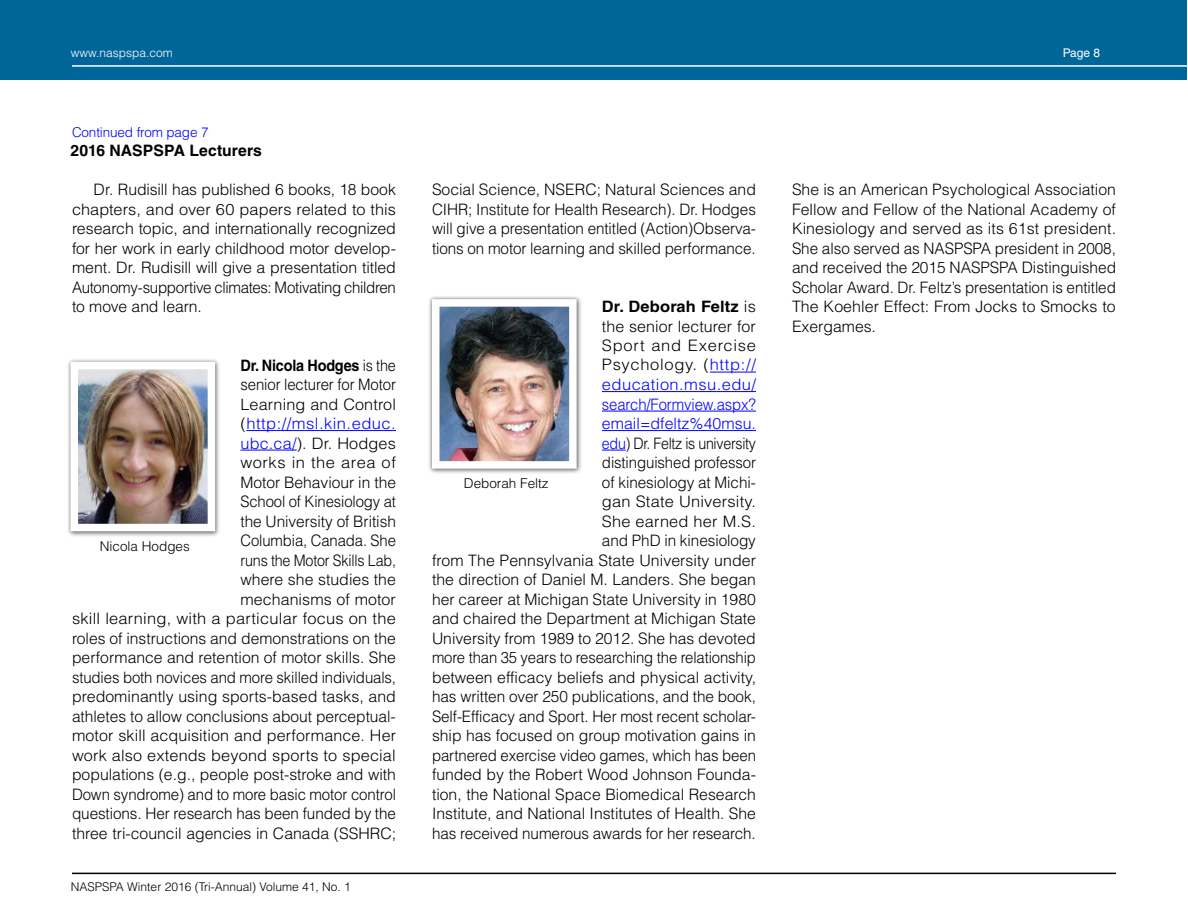
<style>
.page{position:relative;width:1188px;height:918px;background:#fff}
.page>*{position:absolute;margin:0;border:0;box-sizing:border-box;transform-origin:0 0}
.t1{font:300 15.75px/19.5px "Helvetica LT Std";color:#000;text-align:right;scale:1.04 1}
.t2{font:300 15.75px/19.5px "Helvetica LT Std";color:#000;text-align:right;scale:.92 1}
.t3{font:300 15.75px/19.5px "Helvetica LT Std";color:#000;text-align:justify}
.t4{font:700 15.75px "Helvetica LT Std";letter-spacing:.005em;color:#000}
.t5{font:300 13.5px "Helvetica LT Std";color:#000}
.t6{font:300 13.5px "Helvetica LT Std";letter-spacing:-.01em;color:#00f}
.t7{font:300 12px "Helvetica LT Std";color:#000}
.t8{font:300 12px "Helvetica LT Std";color:#fff}
.t9{font:12px "Helvetica LT Std";color:#fff}
.s1{font-weight:700}
.s2{color:#00f}
</style>
<div class="page">
<div style="left:1px;top:1px;width:1186px;height:79px;background:#069"></div>
<hr style="left:72px;top:873px;width:1044px;height:1px;background:#000">
<hr style="left:72px;top:65px;width:1116px;height:2px;background:#fff">
<hr style="left:246px;top:430px;width:150px;height:1px;background:#00f">
<hr style="left:240px;top:450px;width:57px;height:1px;background:#00f">
<hr style="left:710px;top:372px;width:46px;height:1px;background:#00f">
<hr style="left:602px;top:391px;width:154px;height:1px;background:#00f">
<hr style="left:602px;top:411px;width:154px;height:1px;background:#00f">
<hr style="left:602px;top:430px;width:154px;height:1px;background:#00f">
<svg style="left:602px;top:450px;width:24px;height:1px"></svg>
<div style="left:66px;top:358px;width:155px;height:179px;background:#f6f6f6"></div>
<div style="left:66px;top:358px;width:153px;height:177px;background:#000;opacity:.25"></div>
<img style="left:79px;top:371px;width:127px;height:151px">
<div style="left:70px;top:362px;width:145px;height:169px;border:8px solid #fff"></div>
<div style="left:428px;top:295px;width:155px;height:180px;background:#f6f6f6"></div>
<div style="left:428px;top:295px;width:153px;height:178px;background:#000;opacity:.25"></div>
<img style="left:441px;top:308px;width:127px;height:152px">
<div style="left:432px;top:299px;width:145px;height:170px;border:8px solid #fff"></div>
<p class="t8" style="left:71px;top:45px;width:104px">www. naspspa. com</p>
<p class="t6" style="left:72px;top:123px;width:138px">Continued from page 7</p>
<p class="t4" style="left:70px;top:141px;width:193px">2016 NASPSPA Lecturers</p>
<p class="t3" style="left:72px;top:180px;width:326px;text-indent:22px">Dr. Rudisill has published 6 books, 18 book chapters, and over 60 papers related to this research topic, and internationally recognized for her work in early childhood motor develop&shy;ment. Dr. Rudisill will give a presentation titled Autonomy-supportive climates: Motivating children to move and learn.</p>
<p class="t2" style="left:72px;top:355px;width:354px"><span class="s1">Dr. Nicola Hodges</span> is the<br>senior lecturer for Motor<br>Learning and Control<br>(<span class="s2">http://msl. kin.educ.<br>ubc. ca/</span>). Dr. Hodges<br>works in the area of<br>Motor Behaviour in the<br>School of Kinesiology at<br>the University of British<br>Columbia, Canada. She<br>runs the Motor Skills Lab,<br>where she studies the<br>mechanisms of motor<br>skill learning, with a particular focus on the roles of instructions and demonstrations on the performance and retention of motor skills. She studies both novices and more skilled individuals, predominantly using sports-based tasks, and athletes to allow conclusions about perceptual&shy;motor skill acquisition and performance. Her work also extends beyond sports to special populations (e. g. , people post-stroke and with Down syndrome) and to more basic motor control questions. Her research has been funded by the three tri-council agencies in Canada (SSHRC;</p>
<p class="t5" style="left:100px;top:537px;width:92px">Nicola Hodges</p>
<p class="t7" style="left:71px;top:879px;width:282px">NASPSPA Winter 2016 (Tri-Annual) Volume 41, No. 1</p>
<p class="t9" style="left:1063px;top:45px;width:39px">Page 8</p>
<p class="t3" style="left:432px;top:180px;width:326px">Social Science, NSERC; Natural Sciences and CIHR; Institute for Health Research). Dr. Hodges will give a presentation entitled (Action)Observa&shy;tions on motor learning and skilled performance.</p>
<p class="t1" style="left:432px;top:297px;width:313px"><span class="s1">Dr. Deborah Feltz</span> is<br>the senior lecturer for<br>Sport and Exercise<br>Psychology. (<span class="s2">http://<br>education. msu. edu/<br>search/Formview. aspx?<br>email=dfeltz%40msu.<br>edu</span>) Dr. Feltz is university<br>distinguished professor<br>of kinesiology at Michi-<br>gan State University.<br>She earned her M.S.<br>and PhD in kinesiology<br>from The Pennsylvania State University under the direction of Daniel M. Landers. She began her career at Michigan State University in 1980 and chaired the Department at Michigan State University from 1989 to 2012. She has devoted more than 35 years to researching the relationship between efficacy beliefs and physical activity, has written over 250 publications, and the book, Self-Efficacy and Sport. Her most recent scholar&shy;ship has focused on group motivation gains in partnered exercise video games, which has been funded by the Robert Wood Johnson Founda&shy;tion, the National Space Biomedical Research Institute, and National Institutes of Health. She has received numerous awards for her research.</p>
<p class="t5" style="left:464px;top:475px;width:86px">Deborah Feltz</p>
<p class="t3" style="left:792px;top:180px;width:326px;text-align:left">She is an American Psychological Association Fellow and Fellow of the National Academy of Kinesiology and served as its 61st president.<br>She also served as NASPSPA president in 2008, and received the 2015 NASPSPA Distinguished Scholar Award. Dr. Feltz’s presentation is entitled The Koehler Effect: From Jocks to Smocks to Exergames.</p>
</div>
